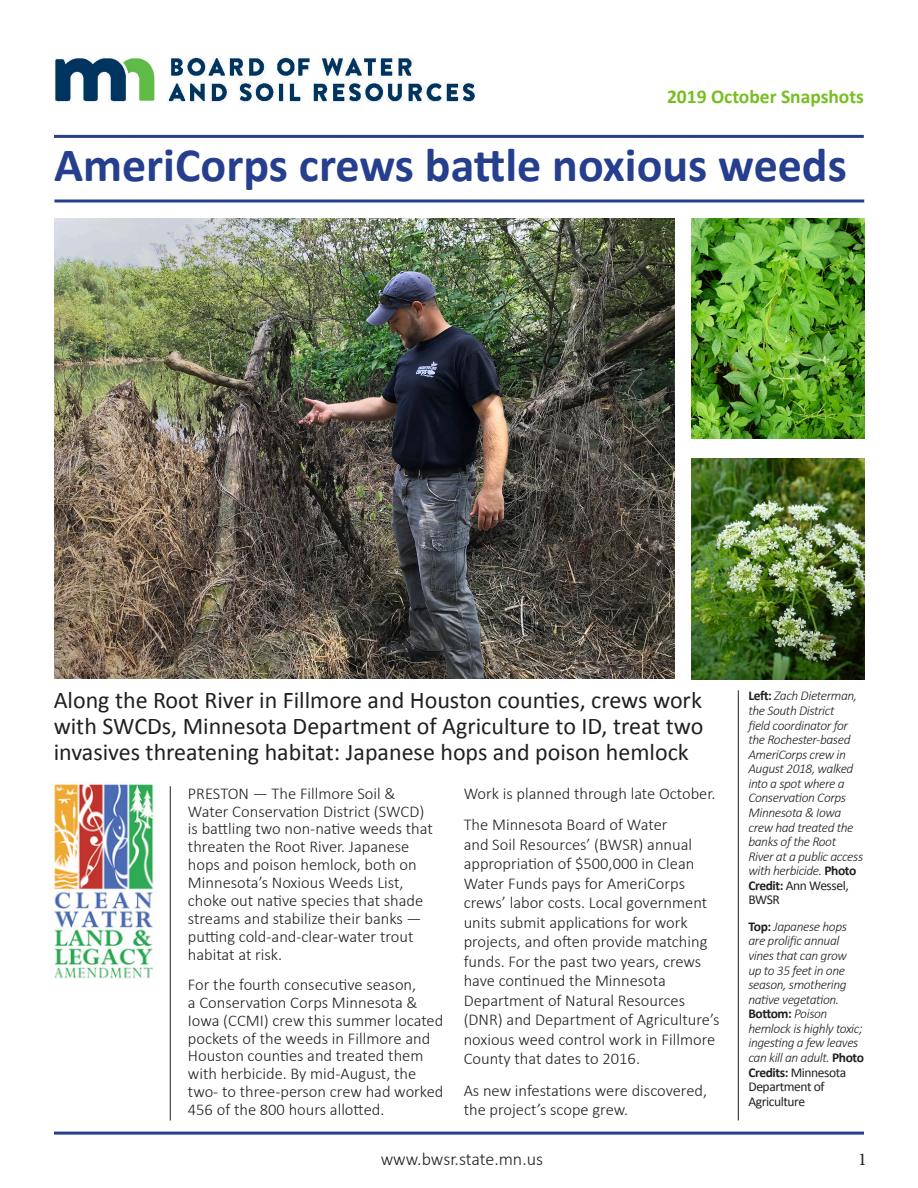
<style>
.page{position:relative;width:918px;height:1188px;background:#fff}
.page>*{position:absolute;margin:0;border:0;box-sizing:border-box;transform-origin:0 0}
.t1{font:700 48px "Calibri";color:#253f8e}
.t2{font:24px/26px "Calibri";color:#231f20;text-align:justify}
.t3{font:700 19.5px "Calibri";color:#78be21}
.t4{font:300 18px "Calibri";letter-spacing:-.005em;color:#231f20}
.t5{font:18px "Minion Pro";color:#231f20}
.t6{font:300 16.5px/17.9px "Calibri";color:#231f20}
.t7{font:italic 300 13.5px/14.5px "Calibri";letter-spacing:-.03em;color:#231f20}
.s1{font-weight:700;font-style:normal}
.s2{font-weight:400;font-style:normal}
</style>
<div class="page">
<img style="left:55px;top:57px;width:420px;height:45px">
<img style="left:50px;top:781px;width:104px;height:198px">
<hr style="left:54px;top:135px;width:810px;height:3px;background:#253f8e">
<hr style="left:54px;top:200px;width:810px;height:2px;background:#253f8e">
<hr style="left:170px;top:786px;width:1px;height:334px;background:#231f20">
<hr style="left:738px;top:690px;width:1px;height:430px;background:#231f20">
<img style="left:54px;top:219px;width:621px;height:460px">
<img style="left:692px;top:218px;width:172px;height:221px">
<img style="left:692px;top:458px;width:172px;height:221px">
<hr style="left:54px;top:1132px;width:810px;height:3px;background:#253f8e">
<p class="t3" style="left:667px;top:84px;width:198px">2019 October Snapshots</p>
<h1 class="t1" style="left:54px;top:135px;width:794px">AmeriCorps crews battle noxious weeds</h1>
<h2 class="t2" style="left:54px;top:687px;width:651px">Along the Root River in Fillmore and Houston counties, crews work with SWCDs, Minnesota Department of Agriculture to ID, treat two invasives threatening habitat: Japanese hops and poison hemlock</h2>
<p class="t7" style="left:748px;top:689px;width:116px"><span class="s1">Left:</span> Zach Dieterman, the South District<br>field coordinator for the Rochester-based<br>AmeriCorps crew in<br>August 2018, walked into a spot where a<br>Conservation Corps<br>Minnesota &amp; Iowa crew had treated the banks of the Root<br>River at a public access with herbicide. <span class="s1">Photo<br>Credit:</span> <span class="s2">Ann Wessel,<br>BWSR</span></p>
<p class="t7" style="left:748px;top:919px;width:117px"><span class="s1">Top:</span> Japanese hops are prolific annual vines that can grow<br>up to 35 feet in one season, smothering native vegetation.<br><span class="s1">Bottom:</span> Poison hemlock is highly toxic; ingesting a few leaves can kill an adult. <span class="s1">Photo<br>Credits:</span> <span class="s2">Minnesota<br>Department of<br>Agriculture</span></p>
<p class="t6" style="left:464px;top:777px;width:253px;line-height:31.5px">Work is planned through late October.<br>The Minnesota Board of Water</p>
<p class="t6" style="left:464px;top:834px;width:257px;line-height:19.5px">and Soil Resources’ (BWSR) annual appropriation of $500,000 in Clean Water Funds pays for AmeriCorps crews’ labor costs. Local government units submit applications for work projects, and often provide matching funds. For the past two years, crews have continued the Minnesota Department of Natural Resources (DNR) and Department of Agriculture’s noxious weed control work in Fillmore County that dates to 2016.</p>
<p class="t6" style="left:464px;top:1080px;width:245px;line-height:19.5px">As new infestations were discovered, the project’s scope grew.</p>
<p class="t6" style="left:188px;top:784px;width:246px">PRESTON — The Fillmore Soil &amp;<br>Water Conservation District (SWCD) is battling two non-native weeds that threaten the Root River. Japanese hops and poison hemlock, both on<br>Minnesota’s Noxious Weeds List, choke out native species that shade streams and stabilize their banks — putting cold-and-clear-water trout habitat at risk.</p>
<p class="t6" style="left:188px;top:975px;width:257px">For the fourth consecutive season,<br>a Conservation Corps Minnesota &amp; Iowa (CCMI) crew this summer located pockets of the weeds in Fillmore and Houston counties and treated them with herbicide. By mid-August, the two- to three-person crew had worked 456 of the 800 hours allotted.</p>
<p class="t4" style="left:381px;top:1148px;width:164px">www.bwsr.state.mn.us</p>
<p class="t5" style="left:858px;top:1147px;width:10px">1</p>
</div>
